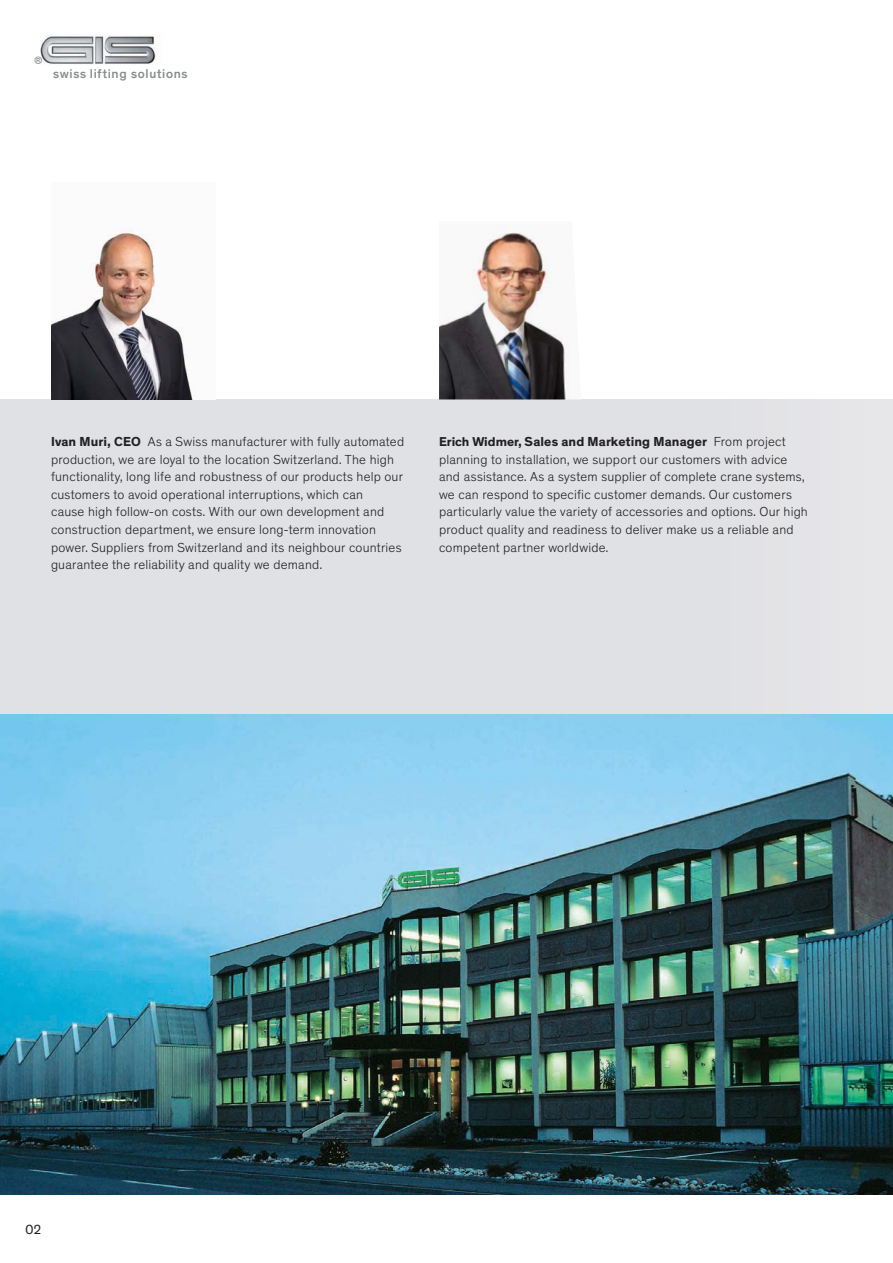
<style>
.page{position:relative;width:893px;height:1263px;background:#fff}
.page>*{position:absolute;margin:0;border:0;box-sizing:border-box;transform-origin:0 0}
.t1{font:13.5px "Theinhardt";color:#231f20}
.t2{font:300 13.35px/17.5px "Theinhardt";letter-spacing:.015em;color:#231f20}
.t3{font:500 12.9px "Theinhardt";letter-spacing:.055em;color:#888c8c}
.t4{font:10.8px "Theinhardt";color:#888c8c}
.s1{font-weight:700}
.s2{font-weight:700;font-size:13.05px}
</style>
<div class="page">
<div style="left:0;top:400px;width:893px;height:314px;background:#dfe1e5"></div>
<img style="left:0;top:714px;width:893px;height:481px">
<img style="left:51px;top:228px;width:142px;height:172px">
<img style="left:439px;top:228px;width:128px;height:171px">
<img style="left:40px;top:35px;width:116px;height:30px">
<p class="t4" style="left:34px;top:56px;width:10px">®</p>
<p class="t3" style="left:53px;top:68px;width:136px">swiss lifting solutions</p>
<p class="t2" style="left:51px;top:434px;width:355px"><span class="s1">Ivan Muri, CEO</span> As a Swiss manufacturer with fully automated production, we are loyal to the location Switzerland. The high functionality, long life and robustness of our products help our customers to avoid operational interruptions, which can<br>cause high follow-on costs. With our own development and construction department, we ensure long-term innovation power. Suppliers from Switzerland and its neighbour countries guarantee the reliability and quality we demand.</p>
<p class="t2" style="left:439px;top:434px;width:370px"><span class="s2">Erich Widmer,</span> <span class="s1">Sales and Marketing Manager</span> From project planning to installation, we support our customers with advice and assistance. As a system supplier of complete crane systems, we can respond to specific customer demands. Our customers particularly value the variety of accessories and options. Our high product quality and readiness to deliver make us a reliable and competent partner worldwide.</p>
<p class="t1" style="left:26px;top:1224px;width:17px">02</p>
</div>
